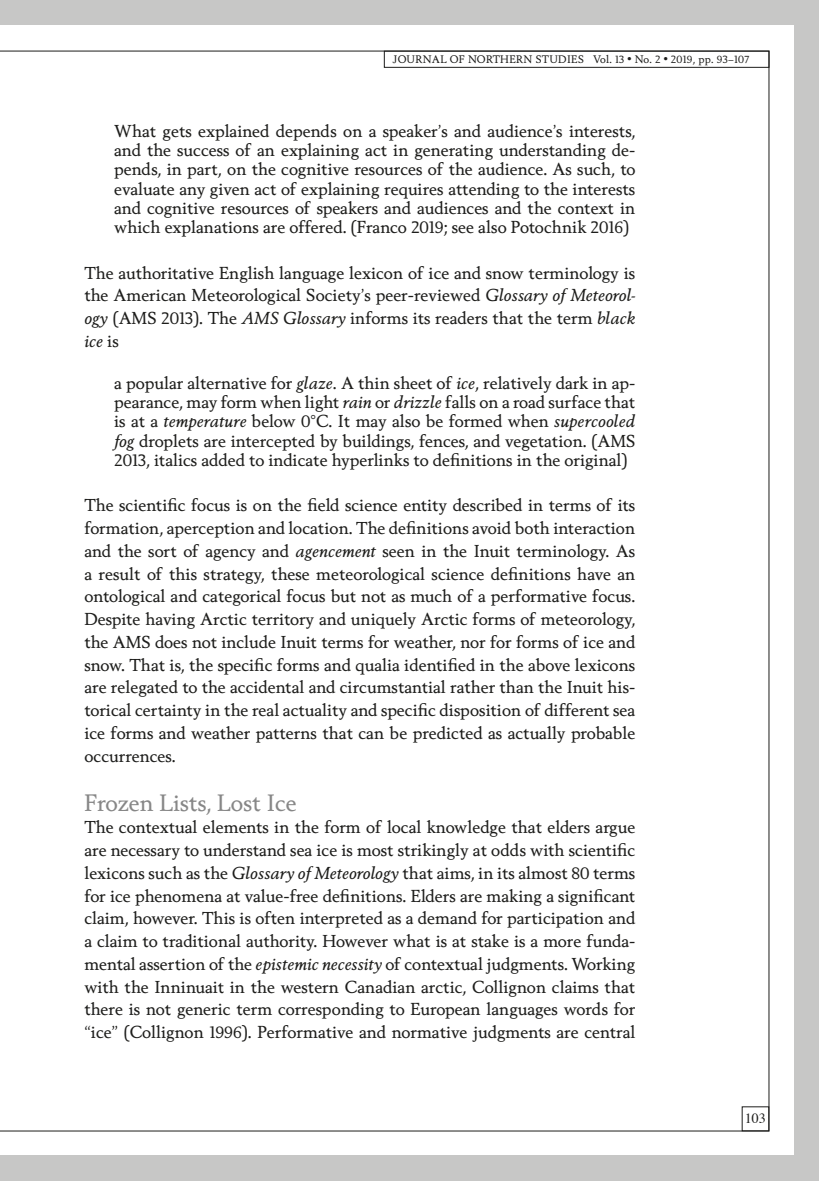
<style>
.page{position:relative;width:819px;height:1181px;background:#fff}
.page>*{position:absolute;margin:0;border:0;box-sizing:border-box;transform-origin:0 0}
.t1{font:22.75px "Berling Nova Text";color:#878787}
.t2{font:16.62px/22.8px "Berling Nova Text";color:#1d1d1b;text-align:justify}
.t3{font:14px "Times";color:#1d1d1b}
.t4{font:10.5px "Berling Nova Text";letter-spacing:.03em;color:#1d1d1b}
.s1{font-style:italic}
</style>
<div class="page">
<div style="left:794px;top:0;width:25px;height:1181px;background:#c7c7c6"></div>
<div style="left:0;top:0;width:819px;height:25px;background:#c7c7c6"></div>
<div style="left:0;top:1155px;width:819px;height:26px;background:#c7c7c6"></div>
<div style="left:384px;top:51px;width:385px;height:17px;border:1px solid #1d1d1b"></div>
<p class="t4" style="left:393px;top:53px;width:358px">JOURNAL OF NORTHERN STUDIES Vol. 13 <sup>•</sup> No. 2 <sup>•</sup> 2019, pp. 93–107</p>
<p class="t2" style="left:114px;top:121px;width:522px;line-height:19.2px">What gets explained depends on a speaker’s and audience’s interests, and the success of an explaining act in generating understanding de&shy;pends, in part, on the cognitive resources of the audience. As such, to evaluate any given act of explaining requires attending to the interests and cognitive resources of speakers and audiences and the context in which explanations are offered. (Franco 2019; see also Potochnik 2016)</p>
<p class="t2" style="left:84px;top:261px;width:552px">The authoritative English language lexicon of ice and snow terminology is the American Meteorological Society’s peer-reviewed <span class="s1">Glossary of Meteorol&shy;ogy</span> (AMS 2013). The <span class="s1">AMS Glossary</span> informs its readers that the term <span class="s1">black ice</span> is</p>
<p class="t2" style="left:114px;top:373px;width:522px;line-height:19.2px">a popular alternative for <span class="s1">glaze</span>. A thin sheet of <span class="s1">ice</span>, relatively dark in ap&shy;pearance, may form when light <span class="s1">rain</span> or <span class="s1">drizzle</span> falls on a road surface that is at a <span class="s1">temperature</span> below 0°C. It may also be formed when <span class="s1">supercooled fog</span> droplets are intercepted by buildings, fences, and vegetation. (AMS 2013, italics added to indicate hyperlinks to definitions in the original)</p>
<p class="t2" style="left:84px;top:493px;width:552px">The scientific focus is on the field science entity described in terms of its formation, aperception and location. The definitions avoid both interaction and the sort of agency and <span class="s1">agencement</span> seen in the Inuit terminology. As a result of this strategy, these meteorological science definitions have an ontological and categorical focus but not as much of a performative focus.<br>Despite having Arctic territory and uniquely Arctic forms of meteorology, the AMS does not include Inuit terms for weather, nor for forms of ice and snow. That is, the specific forms and qualia identified in the above lexicons are relegated to the accidental and circumstantial rather than the Inuit his&shy;torical certainty in the real actuality and specific disposition of different sea ice forms and weather patterns that can be predicted as actually probable occurrences.</p>
<h1 class="t1" style="left:84px;top:788px;width:214px">Frozen Lists, Lost Ice</h1>
<p class="t2" style="left:84px;top:815px;width:552px">The contextual elements in the form of local knowledge that elders argue are necessary to understand sea ice is most strikingly at odds with scientific lexicons such as the <span class="s1">Glossary of Meteorology</span> that aims, in its almost 80 terms for ice phenomena at value-free definitions. Elders are making a significant claim, however. This is often interpreted as a demand for participation and a claim to traditional authority. However what is at stake is a more funda&shy;mental assertion of the <span class="s1">epistemic necessity</span> of contextual judgments. Working with the Inninuait in the western Canadian arctic, Collignon claims that there is not generic term corresponding to European languages words for “ice” (Collignon 1996). Performative and normative judgments are central</p>
<p class="t3" style="left:744px;top:1105px;width:22px">103</p>
</div>
